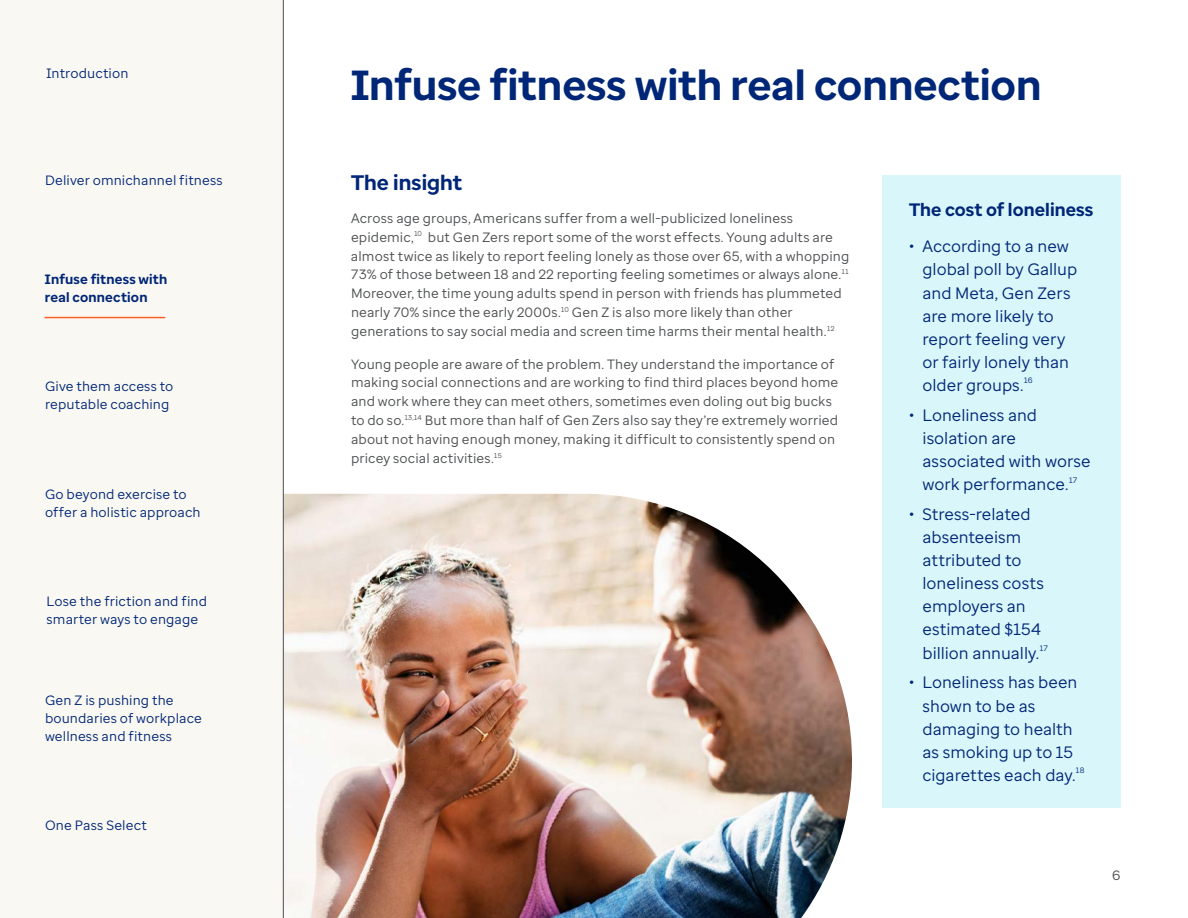
<style>
.page{position:relative;width:1188px;height:918px;background:#fff}
.page>*{position:absolute;margin:0;border:0;box-sizing:border-box;transform-origin:0 0}
.Headline{font:700 42px "Optum Sans";color:#002677}
.Subhead{font:700 21px "Optum Sans";letter-spacing:.005em;color:#002677}
.Callout_header{font:700 18px "Optum Sans";letter-spacing:.005em;color:#002677}
.t1{font:16.5px/23.1px "Optum Sans";color:#002677}
.Body{font:13.5px/18.9px "Optum Sans";letter-spacing:.01em;color:#4b4d4f}
.t2{font:13.5px/18px "Optum Sans";letter-spacing:.01em;color:#002677}
.Headline-2{font:700 13.5px/18px "Optum Sans";letter-spacing:.015em;color:#002677}
.t3{font:7.8px "Optum Sans";letter-spacing:.025em;color:#002677}
</style>
<div class="page">
<div style="left:0;top:0;width:283px;height:918px;background:#faf8f2"></div>
<hr style="left:45px;top:317px;width:120px;height:1px;background:#ff612b">
<div style="left:882px;top:175px;width:238px;height:633px;background:#d9f6fa"></div>
<img style="left:284px;top:494px;width:568px;height:424px">
<hr style="left:283px;top:0;width:1px;height:918px;background:#4b4d4f">
<p class="t2" style="left:47px;top:64px;width:83px">Introduction</p>
<p class="t2" style="left:45px;top:171px;width:179px">Deliver omnichannel fitness</p>
<p class="Headline-2" style="left:45px;top:270px;width:124px">Infuse fitness with real connection</p>
<p class="t2" style="left:45px;top:377px;width:130px">Give them access to reputable coaching</p>
<p class="t2" style="left:45px;top:485px;width:157px">Go beyond exercise to offer a holistic approach</p>
<p class="t2" style="left:47px;top:592px;width:162px">Lose the friction and find smarter ways to engage</p>
<p class="t2" style="left:45px;top:691px;width:159px">Gen Z is pushing the boundaries of workplace wellness and fitness</p>
<p class="t2" style="left:45px;top:816px;width:103px">One Pass Select</p>
<p class="Headline" style="left:351px;top:57px;width:692px">Infuse fitness with real connection</p>
<p class="Subhead" style="left:351px;top:169px;width:113px">The insight</p>
<p class="Body" style="left:351px;top:208px;width:500px">Across age groups, Americans suffer from a well-publicized loneliness epidemic,<sup>10</sup> but Gen Zers report some of the worst effects. Young adults are almost twice as likely to report feeling lonely as those over 65, with a whopping 73% of those between 18 and 22 reporting feeling sometimes or always alone.<sup>11<br></sup>Moreover, the time young adults spend in person with friends has plummeted nearly 70% since the early 2000s.<sup>10</sup> Gen Z is also more likely than other generations to say social media and screen time harms their mental health.<sup>12</sup></p>
<p class="Body" style="left:351px;top:354px;width:489px">Young people are aware of the problem. They understand the importance of making social connections and are working to find third places beyond home and work where they can meet others, sometimes even doling out big bucks to do so.<sup>13,14</sup> But more than half of Gen Zers also say they’re extremely worried about not having enough money, making it difficult to consistently spend on pricey social activities.<sup>15</sup></p>
<p class="Callout_header" style="left:909px;top:198px;width:186px">The cost of loneliness</p>
<p class="t1" style="left:922px;top:235px;width:156px;text-indent:-14px">• According to a new global poll by Gallup and Meta, Gen Zers are more likely to report feeling very or fairly lonely than older groups.</p>
<p class="t3" style="left:1024px;top:376px;width:10px">16</p>
<p class="t1" style="left:922px;top:403px;width:170px;text-indent:-14px">• Loneliness and isolation are associated with worse work performance.</p>
<p class="t3" style="left:1069px;top:475px;width:10px">17</p>
<p class="t1" style="left:922px;top:502px;width:123px;text-indent:-14px">• Stress-related absenteeism attributed to loneliness costs employers an estimated $154 billion annually.</p>
<p class="t3" style="left:1040px;top:643px;width:10px">17</p>
<p class="t1" style="left:922px;top:671px;width:157px;text-indent:-14px">• Loneliness has been shown to be as damaging to health as smoking up to 15 cigarettes each day.</p>
<p class="t3" style="left:1076px;top:765px;width:10px">18</p>
<p class="Body" style="left:1112px;top:866px;width:10px">6</p>
</div>
